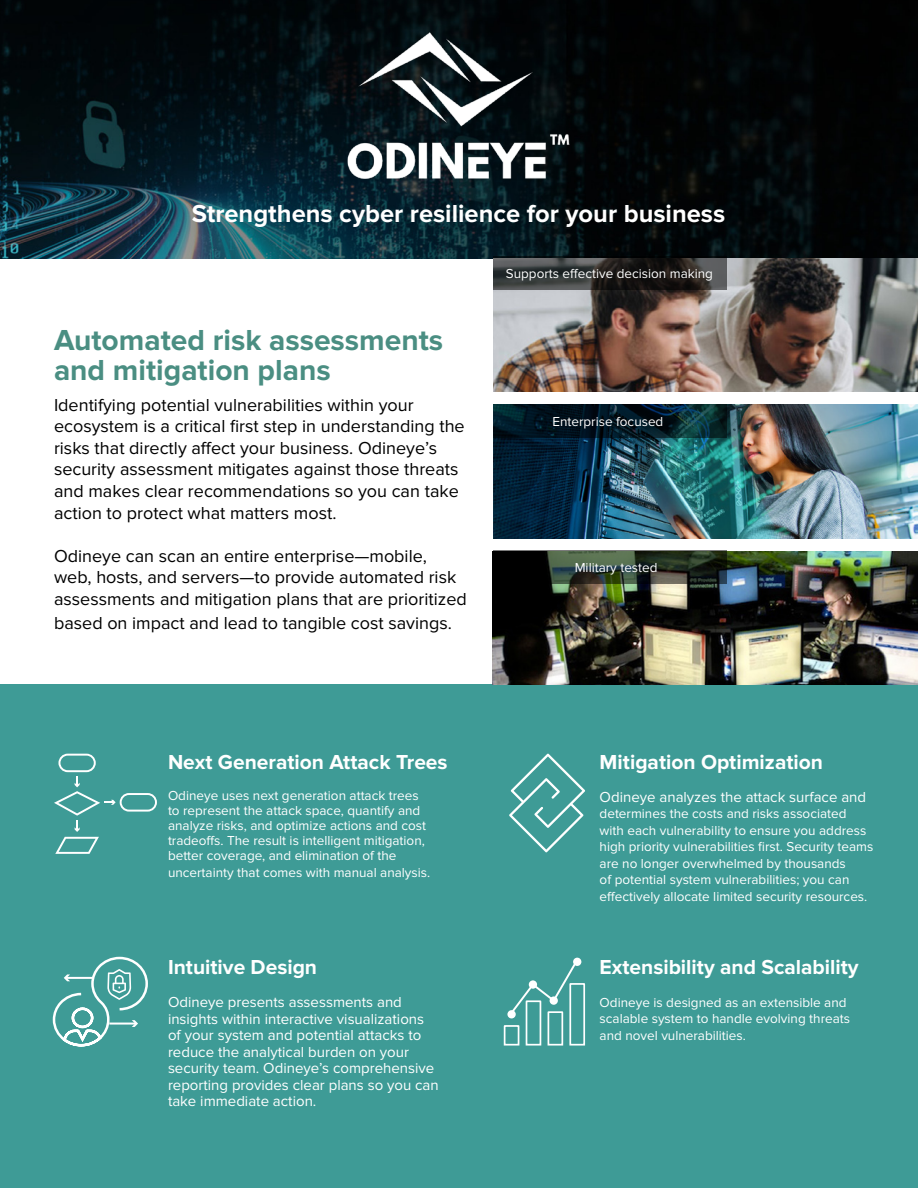
<style>
.page{position:relative;width:918px;height:1188px;background:#fff}
.page>*{position:absolute;margin:0;border:0;box-sizing:border-box;transform-origin:0 0}
.t1{font:700 30px "Proxima Nova";color:#4a8e82}
.t2{font:700 25.5px "Proxima Nova";color:#fff}
.t3{font:700 21px "Proxima Nova";color:#fff}
.t4{font:18px/21.6px "Proxima Nova";color:#000}
.t5{font:15px/16.5px "Proxima Nova";color:#fff}
.t6{font:13.5px/16.5px "Proxima Nova";color:#fff}
</style>
<div class="page">
<img style="left:0;top:0;width:918px;height:258px">
<div style="left:0;top:685px;width:918px;height:503px;background:#3e9b96"></div>
<img style="left:341px;top:27px;width:236px;height:160px">
<img style="left:493px;top:258px;width:425px;height:134px">
<svg style="left:54px;top:754px;width:103px;height:100px"></svg>
<svg style="left:52px;top:956px;width:96px;height:91px"></svg>
<svg style="left:509px;top:754px;width:76px;height:98px"></svg>
<svg style="left:503px;top:958px;width:83px;height:88px"></svg>
<img style="left:493px;top:551px;width:425px;height:134px">
<img style="left:493px;top:405px;width:425px;height:133px">
<svg style="left:493px;top:550px;width:234px;height:33px;background:#283328"></svg>
<svg style="left:493px;top:405px;width:234px;height:33px;background:#031c27"></svg>
<svg style="left:493px;top:257px;width:234px;height:33px;background:#313231"></svg>
<p class="t2" style="left:192px;top:199px;width:535px">Strengthens cyber resilience for your business</p>
<p class="t1" style="left:54px;top:323px;width:391px">Automated risk assessments</p>
<p class="t1" style="left:54px;top:353px;width:278px">and mitigation plans</p>
<p class="t4" style="left:54px;top:394px;width:412px">Identifying potential vulnerabilities within your ecosystem is a critical first step in understanding the risks that directly affect your business. Odineye’s security assessment mitigates against those threats and makes clear recommendations so you can take action to protect what matters most.</p>
<p class="t4" style="left:54px;top:545px;width:414px">Odineye can scan an entire enterprise—mobile, web, hosts, and servers—to provide automated risk assessments and mitigation plans that are prioritized</p>
<p class="t4" style="left:54px;top:612px;width:399px">based on impact and lead to tangible cost savings.</p>
<p class="t6" style="left:506px;top:266px;width:209px">Supports effective decision making</p>
<p class="t6" style="left:552px;top:414px;width:113px">Enterprise focused</p>
<p class="t6" style="left:575px;top:559px;width:84px">Military tested</p>
<p class="t3" style="left:168px;top:750px;width:281px">Next Generation Attack Trees</p>
<p class="t6" style="left:168px;top:789px;width:260px;line-height:15px">Odineye uses next generation attack trees to represent the attack space, quantify and analyze risks, and optimize actions and cost tradeoffs. The result is intelligent mitigation, better coverage, and elimination of the</p>
<p class="t6" style="left:168px;top:864px;width:264px">uncertainty that comes with manual analysis.</p>
<p class="t3" style="left:168px;top:955px;width:151px">Intuitive Design</p>
<p class="t5" style="left:168px;top:994px;width:272px">Odineye presents assessments and insights within interactive visualizations of your system and potential attacks to reduce the analytical burden on your security team. Odineye’s comprehensive reporting provides clear plans so you can take immediate action.</p>
<p class="t3" style="left:600px;top:750px;width:225px">Mitigation Optimization</p>
<p class="t5" style="left:600px;top:789px;width:268px">Odineye analyzes the attack surface and</p>
<p class="t6" style="left:600px;top:806px;width:275px">determines the costs and risks associated with each vulnerability to ensure you address high priority vulnerabilities first. Security teams are no longer overwhelmed by thousands<br>of potential system vulnerabilities; you can effectively allocate limited security resources.</p>
<p class="t3" style="left:600px;top:955px;width:261px">Extensibility and Scalability</p>
<p class="t6" style="left:600px;top:994px;width:252px">Odineye is designed as an extensible and scalable system to handle evolving threats and novel vulnerabilities.</p>
</div>
